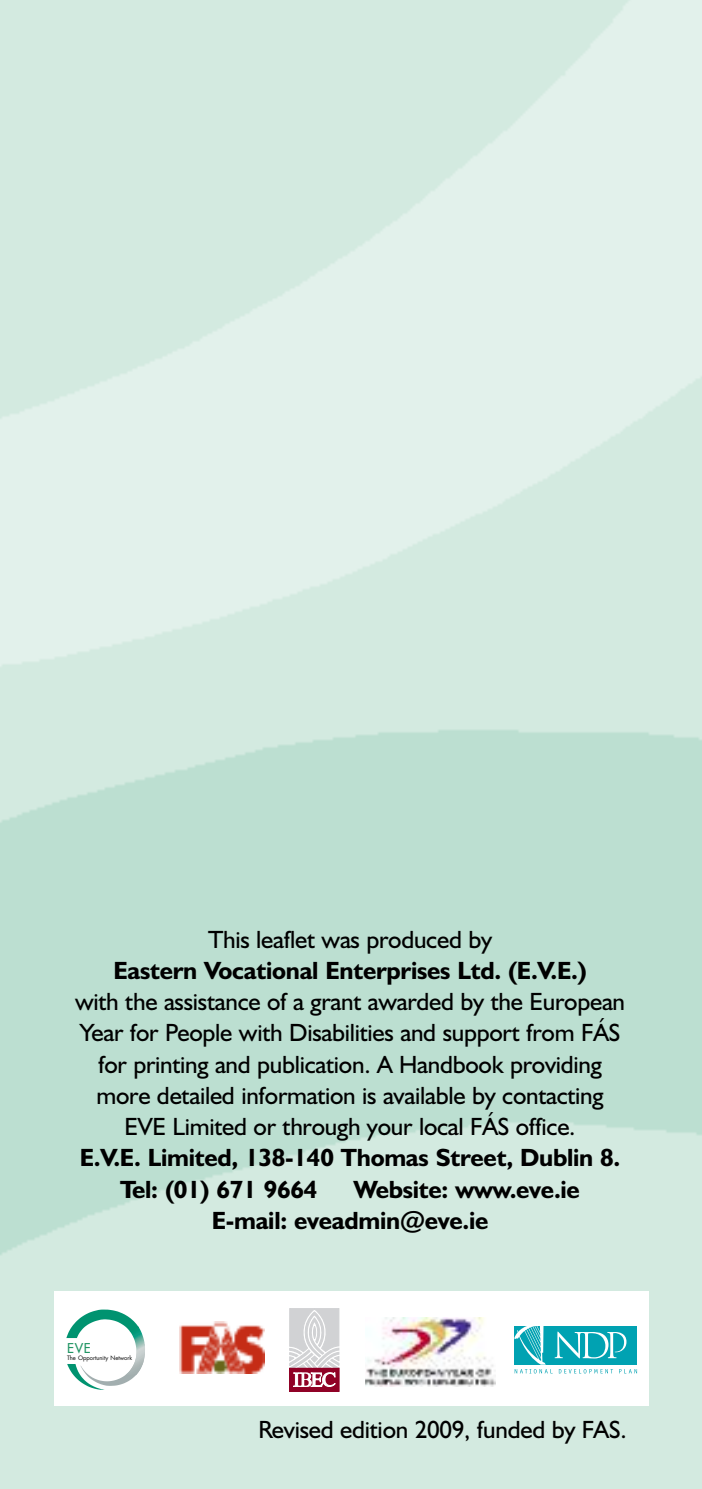
<style>
.page{position:relative;width:702px;height:1489px;background:#fff}
.page>*{position:absolute;margin:0;border:0;box-sizing:border-box;transform-origin:0 0}
.t1{font:25px/31.2px "Humanist 521 BT";letter-spacing:-.01em;color:#000;text-align:center}
.t2{font:700 25px/31.2px "Humanist 521 BT";letter-spacing:-.01em;color:#000}
.t3{font:13.25px "Futura";color:#219564}
.t4{font:5.75px "Futura";color:#000}
</style>
<div class="page">
<img style="left:365px;top:1317px;width:130px;height:69px">
<div style="left:289px;top:1368px;width:50px;height:23px;background:#900126"></div>
<svg style="left:289px;top:1308px;width:51px;height:80px"></svg>
<svg style="left:179px;top:1372px;width:81px;height:2px"></svg>
<img style="left:179px;top:1321px;width:86px;height:51px">
<svg style="left:66px;top:1309px;width:79px;height:80px"></svg>
<svg style="left:514px;top:1326px;width:123px;height:47px"></svg>
<p class="t1" style="left:208px;top:926px;width:285px">This leaflet was produced by</p>
<p class="t2" style="left:113px;top:957px;width:475px">Eastern Vocational Enterprises Ltd. (E.V.E.)</p>
<p class="t1" style="left:75px;top:988px;width:551px">with the assistance of a grant awarded by the European Year for People with Disabilities and support from FÁS for printing and publication. A Handbook providing more detailed information is available by contacting EVE Limited or through your local FÁS office.</p>
<p class="t2" style="left:120px;top:1144px;width:501px;text-indent:-40px">E.V.E. Limited, 138-140 Thomas Street, Dublin 8.<br>Tel: (01) 671 9664</p>
<p class="t2" style="left:212px;top:1176px;width:369px;text-indent:142px">Website: www.eve.ie<br>E-mail: eveadmin@eve.ie</p>
<p class="t3" style="left:67px;top:1340px;width:25px">EVE</p>
<p class="t4" style="left:67px;top:1355px;width:67px">The Opportunity Network</p>
<p class="t1" style="left:258px;top:1416px;width:370px">Revised edition 2009, funded by FAS.</p>
</div>
